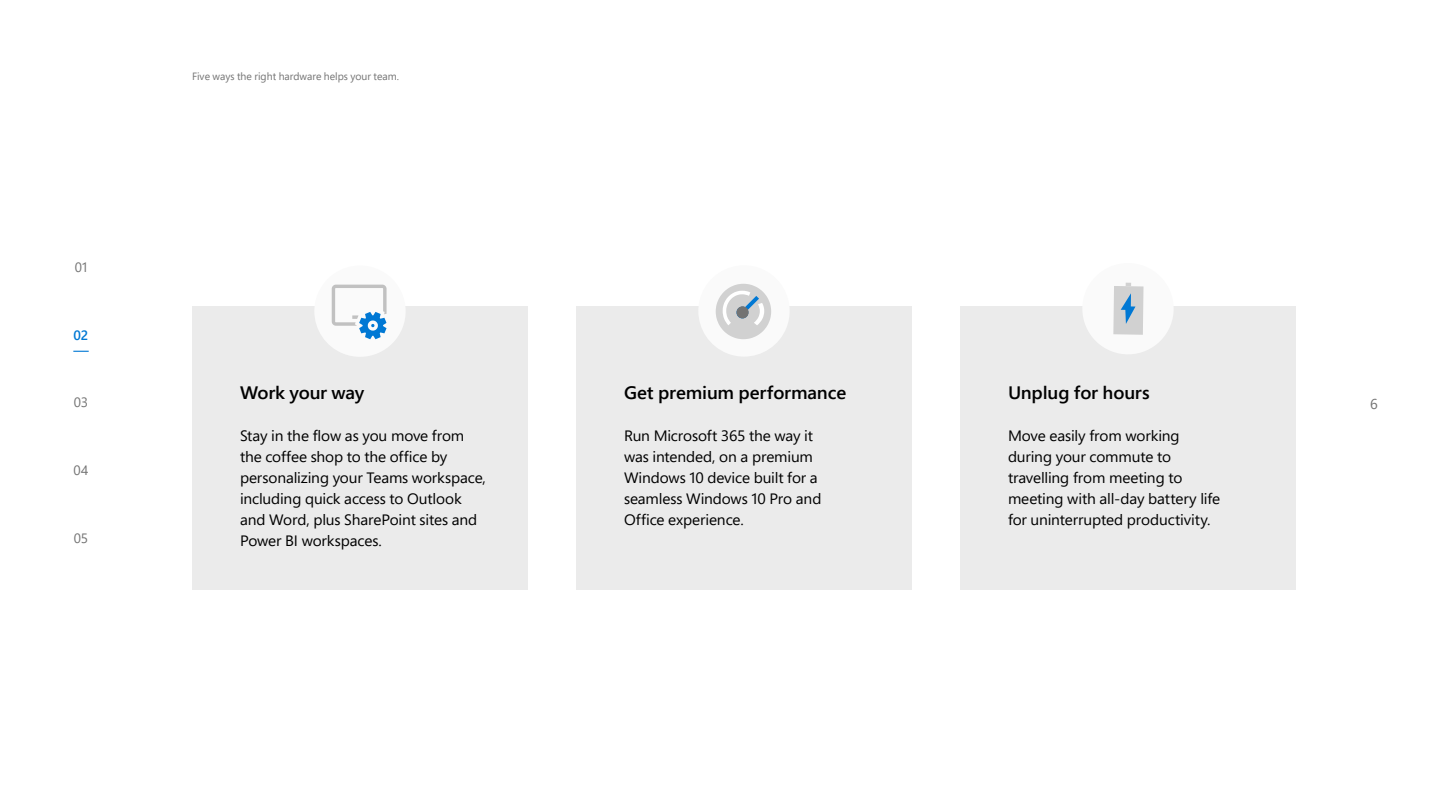
<style>
.page{position:relative;width:1440px;height:810px;background:#fff}
.page>*{position:absolute;margin:0;border:0;box-sizing:border-box;transform-origin:0 0}
.t1{font:600 18px "Segoe Pro";letter-spacing:-.005em;color:#000;scale:1.04 1}
.t2{font:15px/21px "Segoe Pro";letter-spacing:-.01em;color:#000;scale:1.04 1}
.t3{font:14.25px "Segoe Pro";color:#737373}
.t4{font:13.5px "Segoe Pro";letter-spacing:-.005em;color:#737373}
.t5{font:600 13.5px "Segoe Pro";color:#0078d4}
.t6{font:10.5px "Segoe Pro";color:#737373}
</style>
<div class="page">
<svg style="left:73px;top:351px;width:16px;height:1px"></svg>
<div style="left:192px;top:306px;width:336px;height:284px;background:#ebebeb"></div>
<div style="left:576px;top:306px;width:336px;height:284px;background:#ebebeb"></div>
<div style="left:960px;top:306px;width:336px;height:284px;background:#ebebeb"></div>
<svg style="left:315px;top:284px;width:90px;height:73px"></svg>
<svg style="left:699px;top:283px;width:90px;height:73px"></svg>
<svg style="left:1083px;top:282px;width:90px;height:72px"></svg>
<p class="t4" style="left:75px;top:258px;width:14px">01</p>
<p class="t5" style="left:74px;top:326px;width:16px">02</p>
<p class="t4" style="left:74px;top:393px;width:16px">03</p>
<p class="t4" style="left:74px;top:461px;width:16px">04</p>
<p class="t4" style="left:74px;top:529px;width:16px">05</p>
<p class="t6" style="left:192px;top:69px;width:209px">Five ways the right hardware helps your team.</p>
<p class="t1" style="left:240px;top:380px;width:121px">Work your way</p>
<p class="t2" style="left:240px;top:425px;width:238px">Stay in the flow as you move from the coffee shop to the office by personalizing your Teams workspace, including quick access to Outlook and Word, plus SharePoint sites and<br>Power BI workspaces.</p>
<p class="t1" style="left:624px;top:380px;width:215px">Get premium performance</p>
<p class="t2" style="left:624px;top:425px;width:191px">Run Microsoft 365 the way it was intended, on a premium<br>Windows 10 device built for a seamless Windows 10 Pro and<br>Office experience.</p>
<p class="t1" style="left:1008px;top:380px;width:138px">Unplug for hours</p>
<p class="t2" style="left:1008px;top:425px;width:206px">Move easily from working during your commute to travelling from meeting to meeting with all-day battery life for uninterrupted productivity.</p>
<p class="t3" style="left:1370px;top:394px;width:9px">6</p>
</div>
